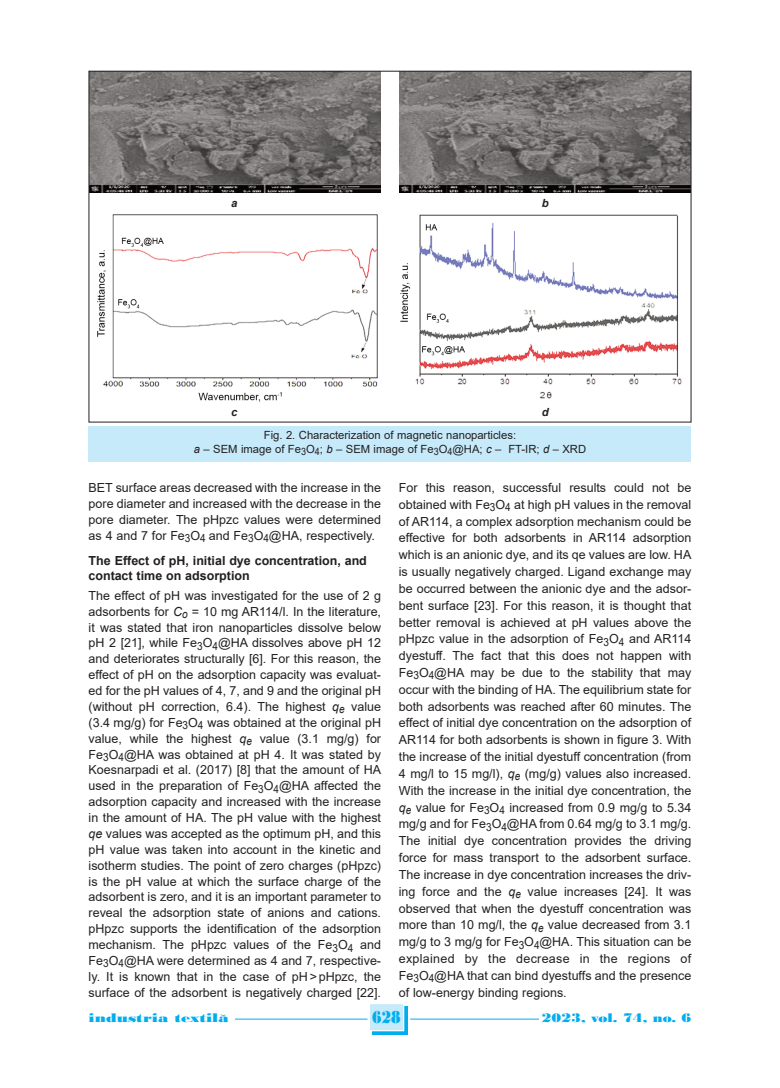
<style>
.page{position:relative;width:780px;height:1088px;background:#fff}
.page>*{position:absolute;margin:0;border:0;box-sizing:border-box;transform-origin:0 0}
.t1{font:18.12px "Bodoni MT Black";color:#00aeef;scale:.8 1}
.t2{font:13.12px "Bodoni MT Black";color:#00aeef;scale:1.3 1}
.t3{font:13.12px "Bodoni MT Black";color:#00aeef;scale:1.14 1}
.t4{font:12.5px/16.9px "Arial";color:#231f20;text-align:justify}
.t5{font:700 12.5px/15.6px "Arial";color:#231f20}
.t6{font:11.25px/13.8px "Arial";color:#231f20;text-align:center}
.t7{font:italic 700 11.25px "Arial";color:#231f20}
.s1{font-style:italic}
.s2{font-size:15px}
</style>
<div class="page">
<svg style="left:372px;top:1006px;width:36px;height:29px"></svg>
<div style="left:370px;top:1004px;width:33px;height:26px;background:#c6eafa"></div>
<hr style="left:225px;top:1019px;width:142px;height:1px;background:#00aeef">
<hr style="left:410px;top:1019px;width:139px;height:1px;background:#00aeef">
<div style="left:89px;top:1012px;width:146px;height:14px;background:#fff"></div>
<div style="left:539px;top:1012px;width:152px;height:14px;background:#fff"></div>
<div style="left:89px;top:426px;width:602px;height:35px;background:#c6eafa"></div>
<img style="left:97px;top:214px;width:281px;height:188px">
<img style="left:400px;top:214px;width:282px;height:185px">
<img style="left:91px;top:73px;width:289px;height:120px">
<img style="left:399px;top:73px;width:290px;height:120px">
<p class="t7" style="left:231px;top:196px;width:8px">a</p>
<p class="t7" style="left:541px;top:196px;width:8px">b</p>
<p class="t7" style="left:231px;top:406px;width:8px">c</p>
<p class="t7" style="left:541px;top:406px;width:8px">d</p>
<p class="t6" style="left:194px;top:428px;width:394px">Fig. 2. Characterization of magnetic nanoparticles:<br><span class="s1">a</span> – SEM image of Fe<sub>3</sub>O<sub>4</sub>; <span class="s1">b</span> – SEM image of Fe<sub>3</sub>O<sub>4</sub>@HA; <span class="s1">c</span> – FT-IR; <span class="s1">d</span> – XRD</p>
<p class="t4" style="left:89px;top:479px;width:294px;line-height:15.9px">BET surface areas decreased with the increase in the pore diameter and increased with the decrease in the pore diameter. The pHpzc values were determined as 4 and 7 for Fe<sub>3</sub>O<sub>4</sub> and Fe<sub>3</sub>O<sub>4</sub>@HA, respectively.</p>
<p class="t5" style="left:89px;top:552px;width:280px">The Effect of pH, initial dye concentration, and contact time on adsorption</p>
<p class="t4" style="left:89px;top:587px;width:294px;line-height:15.9px">The effect of pH was investigated for the use of 2 g adsorbents for <span class="s1">C</span><sub>o</sub> = 10 mg AR114/l. In the literature, it was stated that iron nanoparticles dissolve below pH 2 [21], while Fe<sub>3</sub>O<sub>4</sub>@HA dissolves above pH 12 and deteriorates structurally [6]. For this reason, the effect of pH on the adsorption capacity was evaluat&shy;ed for the pH values of 4, 7, and 9 and the original pH (without pH correction, 6.4). The highest <span class="s1">q</span><sub>e</sub> value (3.4 mg/g) for Fe<sub>3</sub>O<sub>4</sub> was obtained at the original pH value, while the highest <span class="s1">q</span><sub>e</sub> value (3.1 mg/g) for Fe<sub>3</sub>O<sub>4</sub>@HA was obtained at pH 4. It was stated by Koesnarpadi et al. (2017) [8] that the amount of HA used in the preparation of Fe<sub>3</sub>O<sub>4</sub>@HA affected the adsorption capacity and increased with the increase in the amount of HA. The pH value with the highest <span class="s1">qe</span> values was accepted as the optimum pH, and this pH value was taken into account in the kinetic and isotherm studies. The point of zero charges (pHpzc) is the pH value at which the surface charge of the adsorbent is zero, and it is an important parameter to reveal the adsorption state of anions and cations. pHpzc supports the identification of the adsorption mechanism. The pHpzc values of the Fe<sub>3</sub>O<sub>4</sub> and Fe<sub>3</sub>O<sub>4</sub>@HA were determined as 4 and 7, respective&shy;ly. It is known that in the case of pH&gt;pHpzc, the surface of the adsorbent is negatively charged [22].</p>
<p class="t4" style="left:399px;top:479px;width:294px">For this reason, successful results could not be obtained with Fe<sub>3</sub>O<sub>4</sub> at high pH values in the removal of AR114, a complex adsorption mechanism could be effective for both adsorbents in AR114 adsorption which is an anionic dye, and its qe values are low. HA is usually negatively charged. Ligand exchange may be occurred between the anionic dye and the adsor&shy;bent surface [23]. For this reason, it is thought that better removal is achieved at pH values above the pHpzc value in the adsorption of Fe<sub>3</sub>O<sub>4</sub> and AR114 dyestuff. The fact that this does not happen with Fe<sub>3</sub>O<sub>4</sub>@HA may be due to the stability that may occur with the binding of HA. The equilibrium state for both adsorbents was reached after 60 minutes. The effect of initial dye concentration on the adsorption of AR114 for both adsorbents is shown in figure 3. With the increase of the initial dyestuff concentration (from 4 mg/l to 15 mg/l), <span class="s1">q</span><sub>e</sub> (mg/g) values also increased.<br>With the increase in the initial dye concentration, the <span class="s1">q</span><sub>e</sub> value for Fe<sub>3</sub>O<sub>4</sub> increased from 0.9 mg/g to 5.34 mg/g and for Fe<sub>3</sub>O<sub>4</sub>@HA from 0.64 mg/g to 3.1 mg/g.<br>The initial dye concentration provides the driving force for mass transport to the adsorbent surface.<br>The increase in dye concentration increases the driv&shy;ing force and the <span class="s1">q</span><sub>e</sub> value increases [24]. It was observed that when the dyestuff concentration was more than 10 mg/l, the <span class="s1">q</span><sub>e</sub> value decreased from 3.1 mg/g to 3 mg/g for Fe<sub>3</sub>O<sub>4</sub>@HA. This situation can be explained by the decrease in the regions of Fe<sub>3</sub>O<sub>4</sub>@HA that can bind dyestuffs and the presence of low-energy binding regions.</p>
<p class="t2" style="left:89px;top:1010px;width:109px">industria textila<span class="s2">˘</span></p>
<h1 class="t1" style="left:372px;top:1006px;width:37px">628</h1>
<p class="t3" style="left:541px;top:1010px;width:133px">2023, vol. 74, no. 6</p>
</div>
